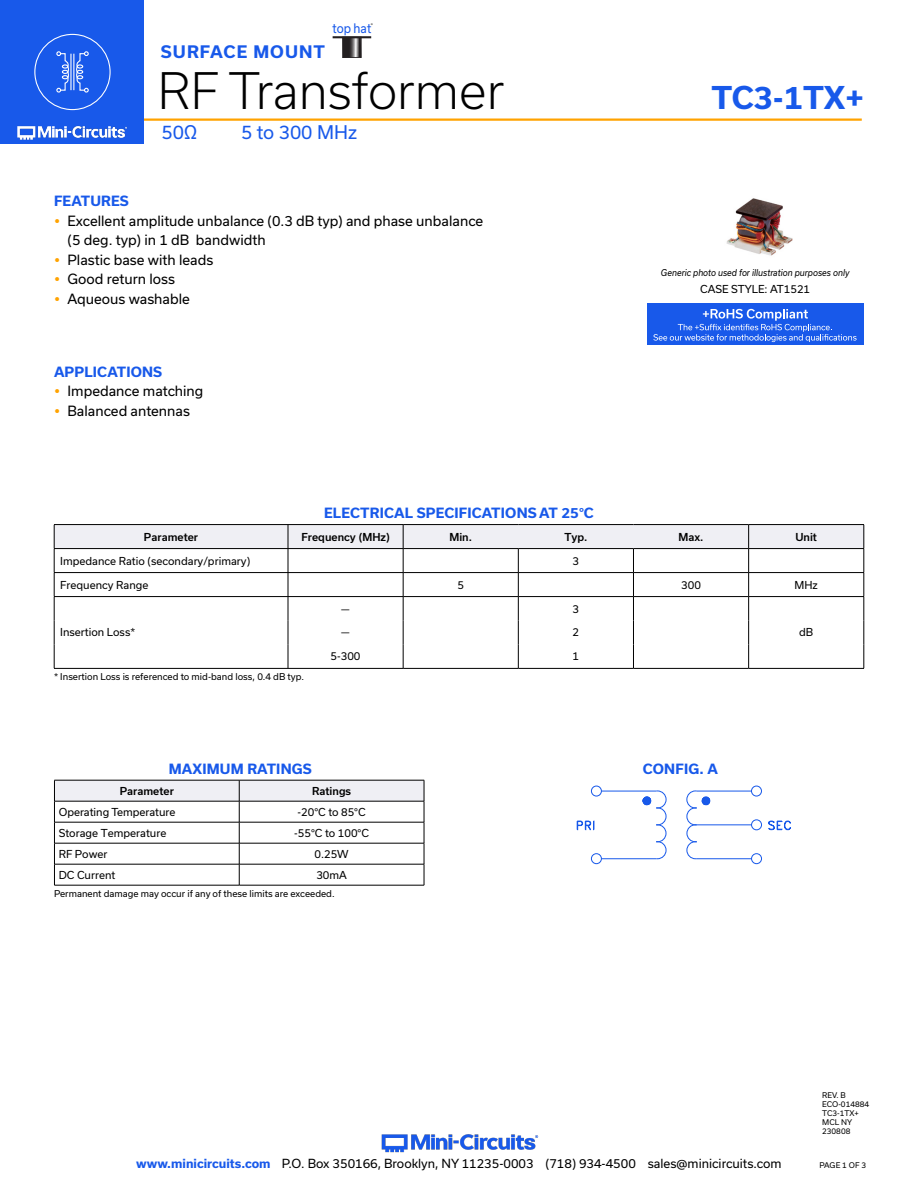
<style>
.page{position:relative;width:918px;height:1188px;background:#fff}
.page>*{position:absolute;margin:0;border:0;box-sizing:border-box;transform-origin:0 0}
.t1{font:300 48px "Usual";color:#000}
.t2{font:700 30px "Usual";color:#1859ea}
.t3{font:18px "Usual";color:#1859ea}
.t4{font:700 16.5px "Usual";letter-spacing:.065em;color:#1859ea}
.t5{font:13.5px/19.5px "Usual";color:#000}
.Blue_Headers{font:700 13.5px "Usual";letter-spacing:.015em;color:#1859ea}
.t6{font:12.6px "Usual";color:#1859ea;scale:.91 1}
.t7{font:12px "Usual";color:#000}
.Table_Body_Left_Justified{font:10.5px "Usual";color:#000}
.Table_Header_Center{font:500 10.5px "Usual";color:#000}
.Table_Body_Center{font:10.5px "Usual";color:#000}
.Case_style_text{font:10.5px "Usual";color:#000}
.Notes{font:9px "Usual";color:#000}
.Generic_photo_text{font:italic 9px "Usual";color:#000;scale:.9 1}
.Revision{font:7.5px "Usual";color:#000}
.t8{font:4.8px "Usual";color:#000}
.s1{font-weight:700;color:#1859ea}
</style>
<div class="page">
<hr style="left:129px;top:118px;width:733px;height:3px;background:#ffa300">
<div style="left:0;top:0;width:144px;height:144px;background:#1859ea"></div>
<img style="left:17px;top:120px;width:128px;height:20px">
<div style="left:34px;top:34px;width:77px;height:76px;border:1px solid #fff;border-radius:50%"></div>
<svg style="left:56px;top:51px;width:13px;height:42px"></svg>
<svg style="left:76px;top:51px;width:13px;height:42px"></svg>
<hr style="left:70px;top:54px;width:2px;height:36px;background:#fff">
<hr style="left:73px;top:54px;width:1px;height:36px;background:#fff">
<svg style="left:344px;top:39px;width:16px;height:17px"></svg>
<div style="left:342px;top:37px;width:20px;height:21px;border:1px solid #231f20"></div>
<hr style="left:333px;top:36px;width:38px;height:2px;background:#231f20">
<img style="left:381px;top:1134px;width:158px;height:19px">
<img style="left:726px;top:198px;width:66px;height:58px">
<div style="left:647px;top:303px;width:216px;height:42px;background:#1859ea"></div>
<svg style="left:653px;top:309px;width:204px;height:33px"></svg>
<svg style="left:54px;top:780px;width:371px;height:105px"></svg>
<hr style="left:54px;top:885px;width:185px;height:1px;background:#000">
<hr style="left:239px;top:885px;width:185px;height:1px;background:#000">
<hr style="left:403px;top:524px;width:115px;height:1px;background:#000">
<hr style="left:518px;top:524px;width:115px;height:1px;background:#000">
<hr style="left:633px;top:524px;width:116px;height:1px;background:#000">
<hr style="left:749px;top:524px;width:115px;height:1px;background:#000">
<hr style="left:403px;top:668px;width:115px;height:1px;background:#000">
<hr style="left:518px;top:668px;width:115px;height:1px;background:#000">
<hr style="left:633px;top:668px;width:116px;height:1px;background:#000">
<hr style="left:749px;top:668px;width:115px;height:1px;background:#000">
<hr style="left:54px;top:524px;width:234px;height:1px;background:#000">
<hr style="left:54px;top:668px;width:234px;height:1px;background:#000">
<hr style="left:288px;top:524px;width:115px;height:1px;background:#000">
<svg style="left:54px;top:525px;width:811px;height:143px"></svg>
<hr style="left:288px;top:668px;width:115px;height:1px;background:#000">
<div style="left:751px;top:853px;width:11px;height:11px;border:1px solid #1859ea;border-radius:50%"></div>
<div style="left:751px;top:786px;width:11px;height:10px;border:1px solid #1859ea;border-radius:50%"></div>
<div style="left:591px;top:853px;width:11px;height:11px;border:1px solid #1859ea;border-radius:50%"></div>
<div style="left:591px;top:786px;width:11px;height:10px;border:1px solid #1859ea;border-radius:50%"></div>
<svg style="left:576px;top:787px;width:215px;height:73px"></svg>
<hr style="left:697px;top:824px;width:55px;height:1px;background:#1859ea">
<p class="t6" style="left:333px;top:21px;width:44px">top hat</p>
<p class="t8" style="left:371px;top:22px;width:4px">®</p>
<p class="t4" style="left:161px;top:42px;width:166px">SURFACE MOUNT</p>
<h1 class="t1" style="left:158px;top:63px;width:348px">RF Transformer</h1>
<h3 class="t3" style="left:161px;top:122px;width:37px">50Ω</h3>
<h3 class="t3" style="left:241px;top:122px;width:118px">5 to 300 MHz</h3>
<p class="Blue_Headers" style="left:54px;top:193px;width:76px">FEATURES</p>
<p class="t5" style="left:68px;top:211px;width:417px">Excellent amplitude unbalance (0.3 dB typ) and phase unbalance (5 deg. typ) in 1 dB bandwidth</p>
<p class="t5" style="left:68px;top:250px;width:147px">Plastic base with leads</p>
<p class="t5" style="left:68px;top:270px;width:109px">Good return loss</p>
<p class="t5" style="left:68px;top:289px;width:124px">Aqueous washable</p>
<p class="Blue_Headers" style="left:54px;top:364px;width:110px">APPLICATIONS</p>
<p class="t5" style="left:68px;top:381px;width:137px">Impedance matching</p>
<p class="t5" style="left:68px;top:401px;width:124px">Balanced antennas</p>
<p class="Blue_Headers" style="left:324px;top:505px;width:271px">ELECTRICAL SPECIFICATIONS AT 25°C</p>
<h2 class="t2" style="left:711px;top:80px;width:154px">TC3-1TX+</h2>
<p class="Generic_photo_text" style="left:661px;top:268px;width:211px">Generic photo used for illustration purposes only</p>
<p class="Case_style_text" style="left:700px;top:283px;width:112px">CASE STYLE: AT1521</p>
<p class="Table_Header_Center" style="left:144px;top:531px;width:56px">Parameter</p>
<p class="Table_Header_Center" style="left:301px;top:531px;width:90px">Frequency (MHz)</p>
<p class="Table_Header_Center" style="left:449px;top:531px;width:24px">Min.</p>
<p class="Table_Header_Center" style="left:564px;top:531px;width:25px">Typ.</p>
<p class="Table_Header_Center" style="left:679px;top:531px;width:26px">Max.</p>
<p class="Table_Header_Center" style="left:795px;top:531px;width:23px">Unit</p>
<p class="Table_Body_Left_Justified" style="left:60px;top:555px;width:192px">Impedance Ratio (secondary/primary)</p>
<p class="Table_Body_Center" style="left:573px;top:555px;width:8px">3</p>
<p class="Table_Body_Left_Justified" style="left:60px;top:579px;width:90px">Frequency Range</p>
<p class="Table_Body_Center" style="left:457px;top:579px;width:8px">5</p>
<p class="Table_Body_Center" style="left:681px;top:579px;width:21px">300</p>
<p class="Table_Body_Center" style="left:795px;top:579px;width:25px">MHz</p>
<p class="Table_Body_Left_Justified" style="left:60px;top:626px;width:77px">Insertion Loss*</p>
<p class="Table_Body_Center" style="left:341px;top:603px;width:10px">—</p>
<p class="Table_Body_Center" style="left:573px;top:603px;width:8px">3</p>
<p class="Table_Body_Center" style="left:341px;top:626px;width:10px">—</p>
<p class="Table_Body_Center" style="left:573px;top:626px;width:8px">2</p>
<p class="Table_Body_Center" style="left:799px;top:626px;width:16px">dB</p>
<p class="Table_Body_Center" style="left:331px;top:650px;width:31px">5-300</p>
<p class="Table_Body_Center" style="left:573px;top:650px;width:8px">1</p>
<p class="Notes" style="left:54px;top:671px;width:251px">* Insertion Loss is referenced to mid-band loss, 0.4 dB typ.</p>
<p class="Blue_Headers" style="left:169px;top:761px;width:145px">MAXIMUM RATINGS</p>
<p class="Table_Header_Center" style="left:120px;top:785px;width:56px">Parameter</p>
<p class="Table_Header_Center" style="left:312px;top:785px;width:41px">Ratings</p>
<p class="Table_Body_Left_Justified" style="left:59px;top:806px;width:118px">Operating Temperature</p>
<p class="Table_Body_Center" style="left:298px;top:806px;width:70px">-20°C to 85°C</p>
<p class="Table_Body_Left_Justified" style="left:59px;top:827px;width:109px">Storage Temperature</p>
<p class="Table_Body_Center" style="left:294px;top:827px;width:76px">-55°C to 100°C</p>
<p class="Table_Body_Left_Justified" style="left:59px;top:848px;width:50px">RF Power</p>
<p class="Table_Body_Center" style="left:315px;top:848px;width:36px">0.25W</p>
<p class="Table_Body_Left_Justified" style="left:59px;top:869px;width:58px">DC Current</p>
<p class="Table_Body_Center" style="left:316px;top:869px;width:32px">30mA</p>
<p class="Notes" style="left:54px;top:888px;width:282px">Permanent damage may occur if any of these limits are exceeded.</p>
<p class="Blue_Headers" style="left:643px;top:761px;width:76px">CONFIG. A</p>
<p class="Revision" style="left:822px;top:1091px;width:25px">REV. B</p>
<p class="Revision" style="left:822px;top:1100px;width:48px">ECO-014884</p>
<p class="Revision" style="left:822px;top:1109px;width:38px">TC3-1TX+</p>
<p class="Revision" style="left:822px;top:1118px;width:31px">MCL NY</p>
<p class="Revision" style="left:822px;top:1127px;width:30px">230808</p>
<p class="t7" style="left:136px;top:1157px;width:647px"><span class="s1">www.minicircuits.com</span> P.O. Box 350166, Brooklyn, NY 11235-0003 (718) 934-4500 sales@minicircuits.com</p>
<p class="Revision" style="left:819px;top:1161px;width:48px">PAGE 1 OF 3</p>
</div>
